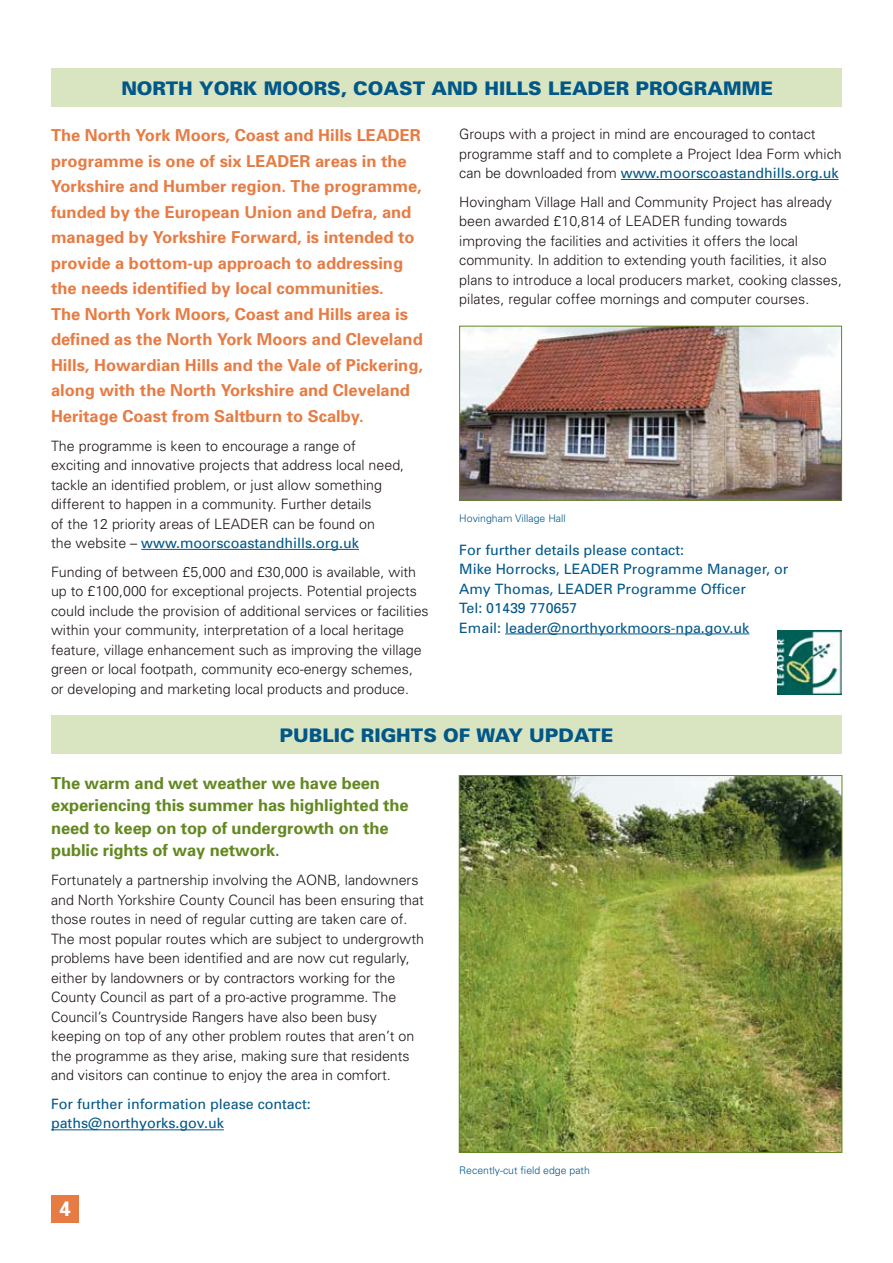
<style>
.page{position:relative;width:893px;height:1263px;background:#fff}
.page>*{position:absolute;margin:0;border:0;box-sizing:border-box;transform-origin:0 0}
.t1{font:700 21px "Univers";color:#fff}
.t2{font:900 18.75px "Univers";color:#005788}
.t3{font:700 16.5px/25.5px "Univers";color:#e67c44}
.t4{font:700 16.5px/22.5px "Univers";letter-spacing:-.005em;color:#638820}
.t5{font:300 14.25px/19.5px "Univers";color:#1f1517}
.t6{font:14.25px/19.5px "Univers";color:#005788}
.t7{font:300 10.5px "Univers";color:#005788}
.s1{font-weight:400;color:#005788}
</style>
<div class="page">
<div style="left:51px;top:1195px;width:28px;height:27px;background:#e67c44"></div>
<hr style="left:141px;top:549px;width:218px;height:1px;background:#005788">
<hr style="left:621px;top:179px;width:217px;height:1px;background:#005788">
<div style="left:51px;top:68px;width:791px;height:38px;background:#d8e5c0"></div>
<img style="left:778px;top:630px;width:64px;height:64px">
<hr style="left:51px;top:1129px;width:173px;height:1px;background:#005788">
<div style="left:51px;top:716px;width:791px;height:38px;background:#d8e5c0"></div>
<img style="left:461px;top:777px;width:379px;height:374px">
<div style="left:459px;top:775px;width:383px;height:378px;border:1px solid #638820"></div>
<img style="left:461px;top:328px;width:379px;height:170px">
<div style="left:459px;top:326px;width:383px;height:174px;border:1px solid #638820"></div>
<hr style="left:505px;top:633px;width:244px;height:1px;background:#005788">
<h2 class="t2" style="left:121px;top:76px;width:653px">NORTH YORK MOORS, COAST AND HILLS LEADER PROGRAMME</h2>
<p class="t3" style="left:51px;top:122px;width:373px">The North York Moors, Coast and Hills LEADER programme is one of six LEADER areas in the Yorkshire and Humber region. The programme, funded by the European Union and Defra, and managed by Yorkshire Forward, is intended to provide a bottom-up approach to addressing the needs identified by local communities.<br>The North York Moors, Coast and Hills area is defined as the North York Moors and Cleveland Hills, Howardian Hills and the Vale of Pickering, along with the North Yorkshire and Cleveland Heritage Coast from Saltburn to Scalby.</p>
<p class="t5" style="left:51px;top:435px;width:355px">The programme is keen to encourage a range of exciting and innovative projects that address local need, tackle an identified problem, or just allow something different to happen in a community. Further details<br>of the 12 priority areas of LEADER can be found on<br>the website – <span class="s1">www.moorscoastandhills.org.uk</span></p>
<p class="t5" style="left:51px;top:562px;width:379px">Funding of between £5,000 and £30,000 is available, with up to £100,000 for exceptional projects. Potential projects could include the provision of additional services or facilities within your community, interpretation of a local heritage feature, village enhancement such as improving the village green or local footpath, community eco-energy schemes, or developing and marketing local products and produce.</p>
<p class="t5" style="left:459px;top:124px;width:384px">Groups with a project in mind are encouraged to contact programme staff and to complete a Project Idea Form which can be downloaded from <span class="s1">www.moorscoastandhills.org.uk</span></p>
<p class="t5" style="left:459px;top:192px;width:384px">Hovingham Village Hall and Community Project has already been awarded £10,814 of LEADER funding towards improving the facilities and activities it offers the local community. In addition to extending youth facilities, it also plans to introduce a local producers market, cooking classes, pilates, regular coffee mornings and computer courses.</p>
<p class="t7" style="left:459px;top:512px;width:108px">Hovingham Village Hall</p>
<p class="t6" style="left:459px;top:539px;width:331px">For further details please contact:<br>Mike Horrocks, LEADER Programme Manager, or Amy Thomas, LEADER Programme Officer<br>Tel: 01439 770657<br>Email: leader@northyorkmoors-npa.gov.uk</p>
<h2 class="t2" style="left:280px;top:724px;width:335px">PUBLIC RIGHTS OF WAY UPDATE</h2>
<p class="t4" style="left:51px;top:771px;width:359px">The warm and wet weather we have been experiencing this summer has highlighted the need to keep on top of undergrowth on the public rights of way network.</p>
<p class="t5" style="left:51px;top:870px;width:375px">Fortunately a partnership involving the AONB, landowners and North Yorkshire County Council has been ensuring that those routes in need of regular cutting are taken care of.<br>The most popular routes which are subject to undergrowth problems have been identified and are now cut regularly, either by landowners or by contractors working for the County Council as part of a pro-active programme. The Council’s Countryside Rangers have also been busy keeping on top of any other problem routes that aren’t on the programme as they arise, making sure that residents and visitors can continue to enjoy the area in comfort.</p>
<p class="t6" style="left:51px;top:1094px;width:261px">For further information please contact: paths@northyorks.gov.uk</p>
<h1 class="t1" style="left:59px;top:1195px;width:13px">4</h1>
<p class="t7" style="left:459px;top:1163px;width:132px">Recently-cut field edge path</p>
</div>
